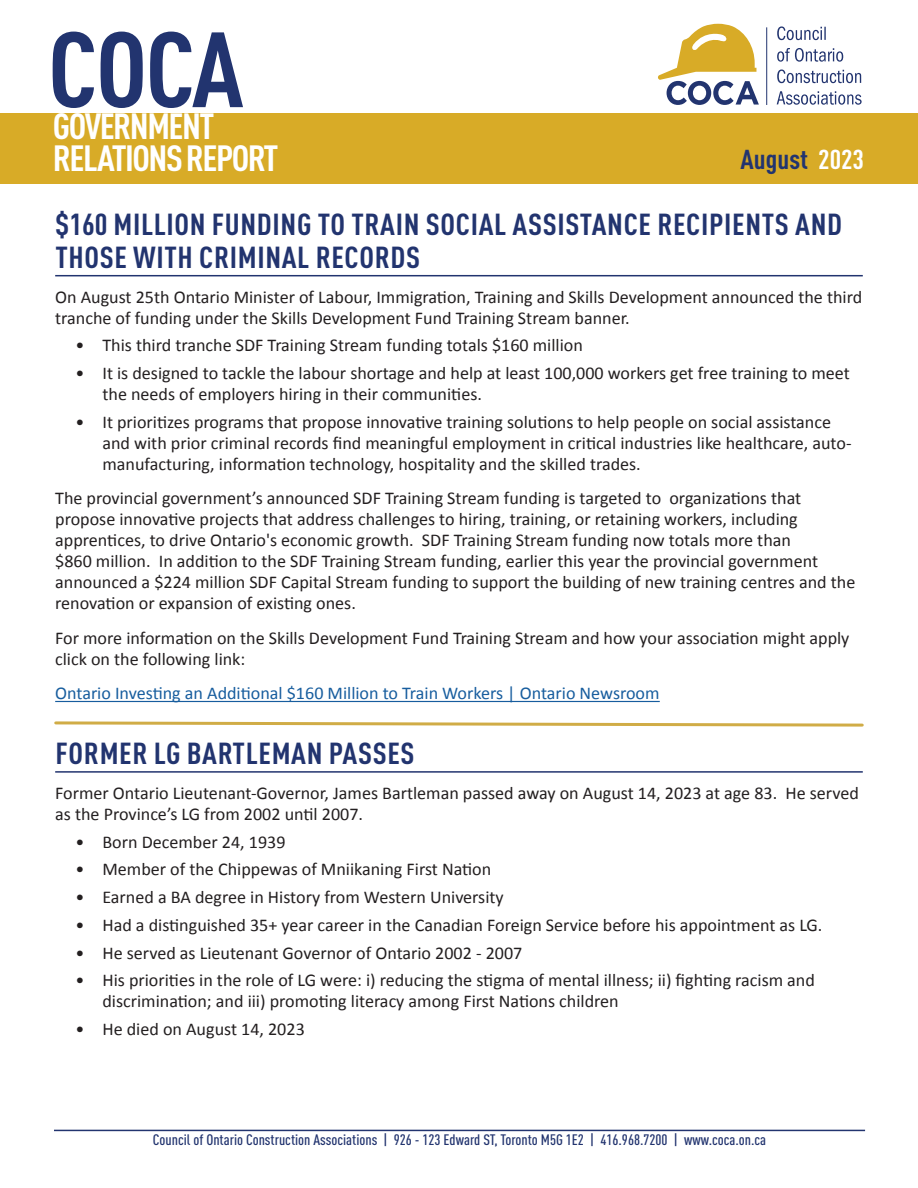
<style>
.page{position:relative;width:918px;height:1188px;background:#fff}
.page>*{position:absolute;margin:0;border:0;box-sizing:border-box;transform-origin:0 0}
.t1{font:700 condensed 105px "DIN Pro";color:#22346f;scale:1.06 1}
.t2{font:700 condensed 36px/31.5px "DIN Pro";letter-spacing:-.04em;color:#fff;scale:1.06 1}
.Article_Title{font:700 condensed 30px/33px "DIN Pro";letter-spacing:.02em;color:#22346f;scale:1.06 1}
.t3{font:700 condensed 27px "DIN Pro";color:#22346f;scale:1.06 1}
.Body{font:18px/21px "Calibri";color:#231f20}
.Body-2{font:18px "Calibri";color:#175d9e}
.t4{font:500 condensed 15px "DIN Pro";color:#22346f;scale:1.06 1}
.s1{color:#fff}
</style>
<div class="page">
<hr style="left:54px;top:1130px;width:811px;height:1px;background:#22346f">
<div style="left:0;top:113px;width:918px;height:71px;background:#d8ab27"></div>
<hr style="left:766px;top:27px;width:1px;height:78px;background:#22346f">
<svg style="left:658px;top:24px;width:101px;height:81px"></svg>
<svg style="left:777px;top:91px;width:85px;height:14px"></svg>
<svg style="left:777px;top:69px;width:84px;height:14px"></svg>
<svg style="left:777px;top:48px;width:66px;height:14px"></svg>
<svg style="left:777px;top:26px;width:49px;height:14px"></svg>
<hr style="left:55px;top:275px;width:808px;height:1px;background:#22346f">
<hr style="left:55px;top:701px;width:605px;height:1px;background:#175d9e">
<hr style="left:55px;top:771px;width:808px;height:2px;background:#22346f">
<svg style="left:54px;top:721px;width:810px;height:6px"></svg>
<h1 class="t1" style="left:48px;top:-9px;width:186px">COCA</h1>
<h2 class="t2" style="left:53px;top:107px;width:214px">GOVERNMENT<br>RELATIONS REPORT</h2>
<h3 class="t3" style="left:741px;top:139px;width:118px">August <span class="s1">2023</span></h3>
<p class="Article_Title" style="left:55px;top:205px;width:744px">$160 MILLION FUNDING TO TRAIN SOCIAL ASSISTANCE RECIPIENTS AND<br>THOSE WITH CRIMINAL RECORDS</p>
<p class="Body" style="left:55px;top:286px;width:809px">On August 25th Ontario Minister of Labour, Immigration, Training and Skills Development announced the third tranche of funding under the Skills Development Fund Training Stream banner.</p>
<p class="Body" style="left:75px;top:334px;width:509px">• This third tranche SDF Training Stream funding totals $160 million</p>
<p class="Body" style="left:102px;top:362px;width:749px;text-indent:-27px">• It is designed to tackle the labour shortage and help at least 100,000 workers get free training to meet the needs of employers hiring in their communities.</p>
<p class="Body" style="left:102px;top:411px;width:751px;text-indent:-27px">• It prioritizes programs that propose innovative training solutions to help people on social assistance and with prior criminal records find meaningful employment in critical industries like healthcare, auto&shy;manufacturing, information technology, hospitality and the skilled trades.</p>
<p class="Body" style="left:55px;top:487px;width:802px">The provincial government’s announced SDF Training Stream funding is targeted to organizations that propose innovative projects that address challenges to hiring, training, or retaining workers, including apprentices, to drive Ontario's economic growth. SDF Training Stream funding now totals more than<br>$860 million. In addition to the SDF Training Stream funding, earlier this year the provincial government announced a $224 million SDF Capital Stream funding to support the building of new training centres and the renovation or expansion of existing ones.</p>
<p class="Body" style="left:55px;top:627px;width:796px">For more information on the Skills Development Fund Training Stream and how your association might apply click on the following link:</p>
<p class="Body-2" style="left:55px;top:681px;width:606px">Ontario Investing an Additional $160 Million to Train Workers | Ontario Newsroom</p>
<p class="Article_Title" style="left:56px;top:735px;width:340px">FORMER LG BARTLEMAN PASSES</p>
<p class="Body" style="left:55px;top:782px;width:805px">Former Ontario Lieutenant-Governor, James Bartleman passed away on August 14, 2023 at age 83. He served as the Province’s LG from 2002 until 2007.</p>
<p class="Body" style="left:75px;top:831px;width:212px">• Born December 24, 1939</p>
<p class="Body" style="left:75px;top:858px;width:417px">• Member of the Chippewas of Mniikaning First Nation</p>
<p class="Body" style="left:75px;top:886px;width:430px">• Earned a BA degree in History from Western University</p>
<p class="Body" style="left:75px;top:914px;width:749px">• Had a distinguished 35+ year career in the Canadian Foreign Service before his appointment as LG.</p>
<p class="Body" style="left:75px;top:942px;width:448px">• He served as Lieutenant Governor of Ontario 2002 - 2007</p>
<p class="Body" style="left:102px;top:969px;width:714px;text-indent:-27px">• His priorities in the role of LG were: i) reducing the stigma of mental illness; ii) fighting racism and discrimination; and iii) promoting literacy among First Nations children</p>
<p class="Body" style="left:75px;top:1018px;width:231px">• He died on August 14, 2023</p>
<p class="t4" style="left:153px;top:1128px;width:580px">Council of Ontario Construction Associations | 926 - 123 Edward ST, Toronto M5G 1E2 | 416.968.7200 | www.coca.on.ca</p>
</div>
